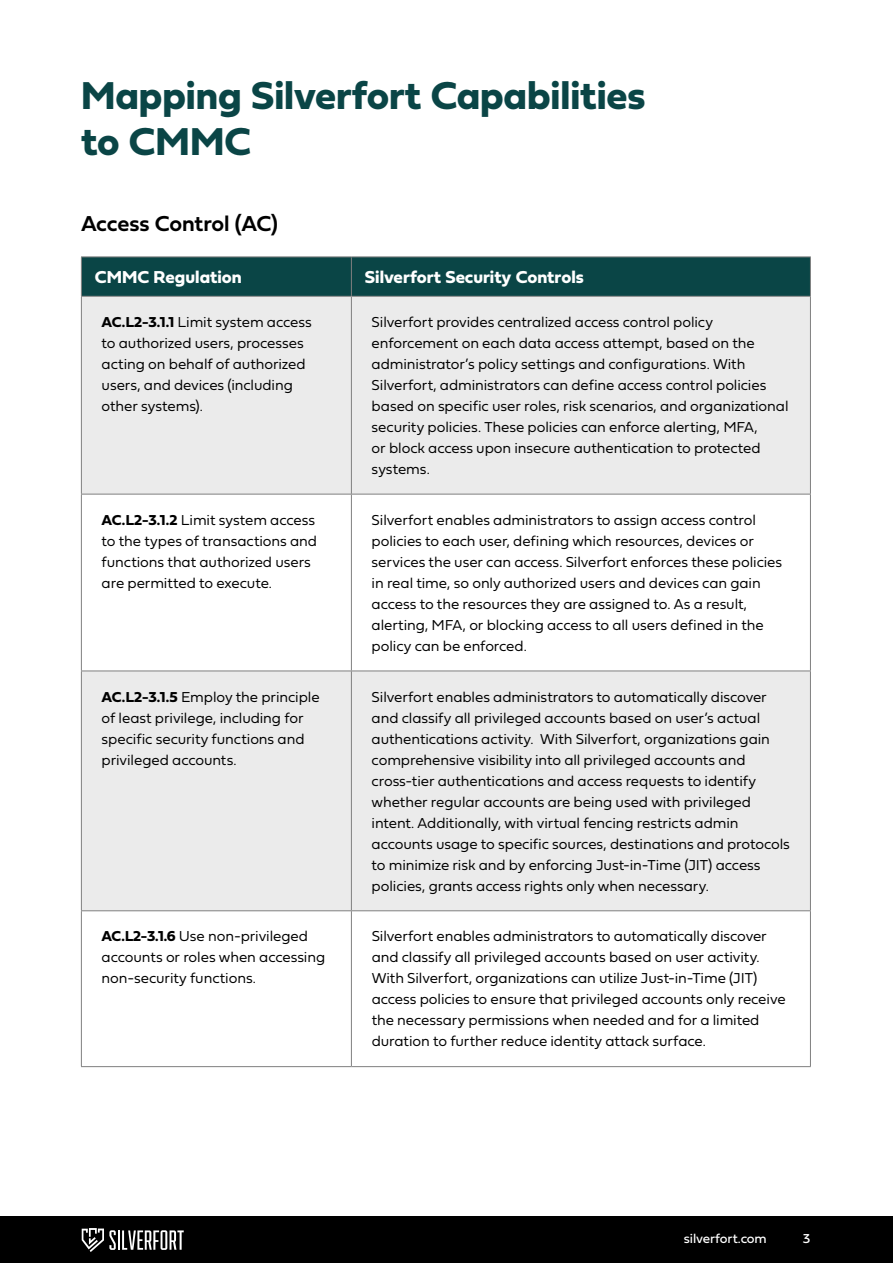
<style>
.page{position:relative;width:893px;height:1263px;background:#fff}
.page>*{position:absolute;margin:0;border:0;box-sizing:border-box;transform-origin:0 0}
.t1{font:40.5px/46.5px "Fieldwork Geo Bold";color:#0a4546}
.t2{font:22.5px "Fieldwork Geo Demibold";letter-spacing:-.005em;color:#000}
.t3{font:18px "Fieldwork Geo Bold";color:#fff}
.t4{font:15px/21px "Fieldwork Geo Light";letter-spacing:-.005em;color:#000}
.t5{font:13.5px "Fieldwork Geo Regular";letter-spacing:-.01em;color:#fff}
.s1{font-family:"Fieldwork Geo Bold"}
</style>
<div class="page">
<div style="left:0;top:1217px;width:893px;height:46px;background:#000"></div>
<hr style="left:118px;top:1230px;width:2px;height:20px;background:#fff">
<svg style="left:122px;top:1230px;width:62px;height:20px"></svg>
<svg style="left:82px;top:1228px;width:34px;height:24px"></svg>
<div style="left:82px;top:258px;width:728px;height:38px;background:#0a4546"></div>
<svg style="left:82px;top:297px;width:728px;height:613px;fill:#ebebeb"></svg>
<hr style="left:81px;top:257px;width:270px;height:1px;background:#808080">
<hr style="left:81px;top:257px;width:1px;height:39px;background:#808080">
<hr style="left:351px;top:257px;width:460px;height:1px;background:#808080">
<hr style="left:351px;top:257px;width:1px;height:39px;background:#808080">
<hr style="left:810px;top:257px;width:1px;height:39px;background:#808080">
<hr style="left:81px;top:296px;width:270px;height:1px;background:#808080">
<hr style="left:81px;top:297px;width:1px;height:197px;background:#808080">
<hr style="left:351px;top:296px;width:460px;height:1px;background:#808080">
<hr style="left:351px;top:297px;width:1px;height:197px;background:#808080">
<hr style="left:810px;top:297px;width:1px;height:197px;background:#808080">
<hr style="left:81px;top:494px;width:270px;height:1px;background:#808080">
<hr style="left:81px;top:494px;width:1px;height:177px;background:#808080">
<hr style="left:351px;top:494px;width:460px;height:1px;background:#808080">
<hr style="left:351px;top:494px;width:1px;height:177px;background:#808080">
<hr style="left:810px;top:494px;width:1px;height:177px;background:#808080">
<hr style="left:81px;top:671px;width:270px;height:1px;background:#808080">
<hr style="left:81px;top:671px;width:1px;height:239px;background:#808080">
<hr style="left:351px;top:671px;width:460px;height:1px;background:#808080">
<hr style="left:351px;top:671px;width:1px;height:239px;background:#808080">
<hr style="left:810px;top:671px;width:1px;height:239px;background:#808080">
<hr style="left:81px;top:910px;width:270px;height:1px;background:#808080">
<hr style="left:81px;top:911px;width:1px;height:155px;background:#808080">
<hr style="left:81px;top:1066px;width:270px;height:1px;background:#808080">
<hr style="left:351px;top:910px;width:460px;height:1px;background:#808080">
<hr style="left:351px;top:911px;width:1px;height:155px;background:#808080">
<hr style="left:810px;top:911px;width:1px;height:155px;background:#808080">
<hr style="left:351px;top:1066px;width:460px;height:1px;background:#808080">
<h1 class="t1" style="left:81px;top:71px;width:566px">Mapping Silverfort Capabilities to CMMC</h1>
<h2 class="t2" style="left:81px;top:206px;width:198px">Access Control (AC)</h2>
<p class="t3" style="left:95px;top:263px;width:149px">CMMC Regulation</p>
<p class="t3" style="left:365px;top:263px;width:220px">Silverfort Security Controls</p>
<p class="t4" style="left:102px;top:311px;width:212px"><span class="s1">AC.L2-3.1.1</span> Limit system access to authorized users, processes acting on behalf of authorized users, and devices (including other systems).</p>
<p class="t4" style="left:372px;top:311px;width:418px">Silverfort provides centralized access control policy enforcement on each data access attempt, based on the administrator’s policy settings and configurations. With Silverfort, administrators can define access control policies based on specific user roles, risk scenarios, and organizational security policies. These policies can enforce alerting, MFA,<br>or block access upon insecure authentication to protected systems.</p>
<p class="t4" style="left:102px;top:508px;width:217px"><span class="s1">AC.L2-3.1.2</span> Limit system access to the types of transactions and functions that authorized users are permitted to execute.</p>
<p class="t4" style="left:372px;top:508px;width:412px">Silverfort enables administrators to assign access control policies to each user, defining which resources, devices or services the user can access. Silverfort enforces these policies in real time, so only authorized users and devices can gain access to the resources they are assigned to. As a result, alerting, MFA, or blocking access to all users defined in the policy can be enforced.</p>
<p class="t4" style="left:102px;top:685px;width:219px"><span class="s1">AC.L2-3.1.5</span> Employ the principle of least privilege, including for specific security functions and privileged accounts.</p>
<p class="t4" style="left:372px;top:685px;width:420px">Silverfort enables administrators to automatically discover and classify all privileged accounts based on user’s actual authentications activity. With Silverfort, organizations gain comprehensive visibility into all privileged accounts and cross-tier authentications and access requests to identify whether regular accounts are being used with privileged intent. Additionally, with virtual fencing restricts admin accounts usage to specific sources, destinations and protocols to minimize risk and by enforcing Just-in-Time (JIT) access policies, grants access rights only when necessary.</p>
<p class="t4" style="left:102px;top:925px;width:225px"><span class="s1">AC.L2-3.1.6</span> Use non-privileged accounts or roles when accessing non-security functions.</p>
<p class="t4" style="left:372px;top:925px;width:415px">Silverfort enables administrators to automatically discover and classify all privileged accounts based on user activity.<br>With Silverfort, organizations can utilize Just-in-Time (JIT) access policies to ensure that privileged accounts only receive the necessary permissions when needed and for a limited duration to further reduce identity attack surface.</p>
<p class="t5" style="left:684px;top:1228px;width:84px">silverfort.com</p>
<p class="t5" style="left:803px;top:1228px;width:9px">3</p>
</div>
